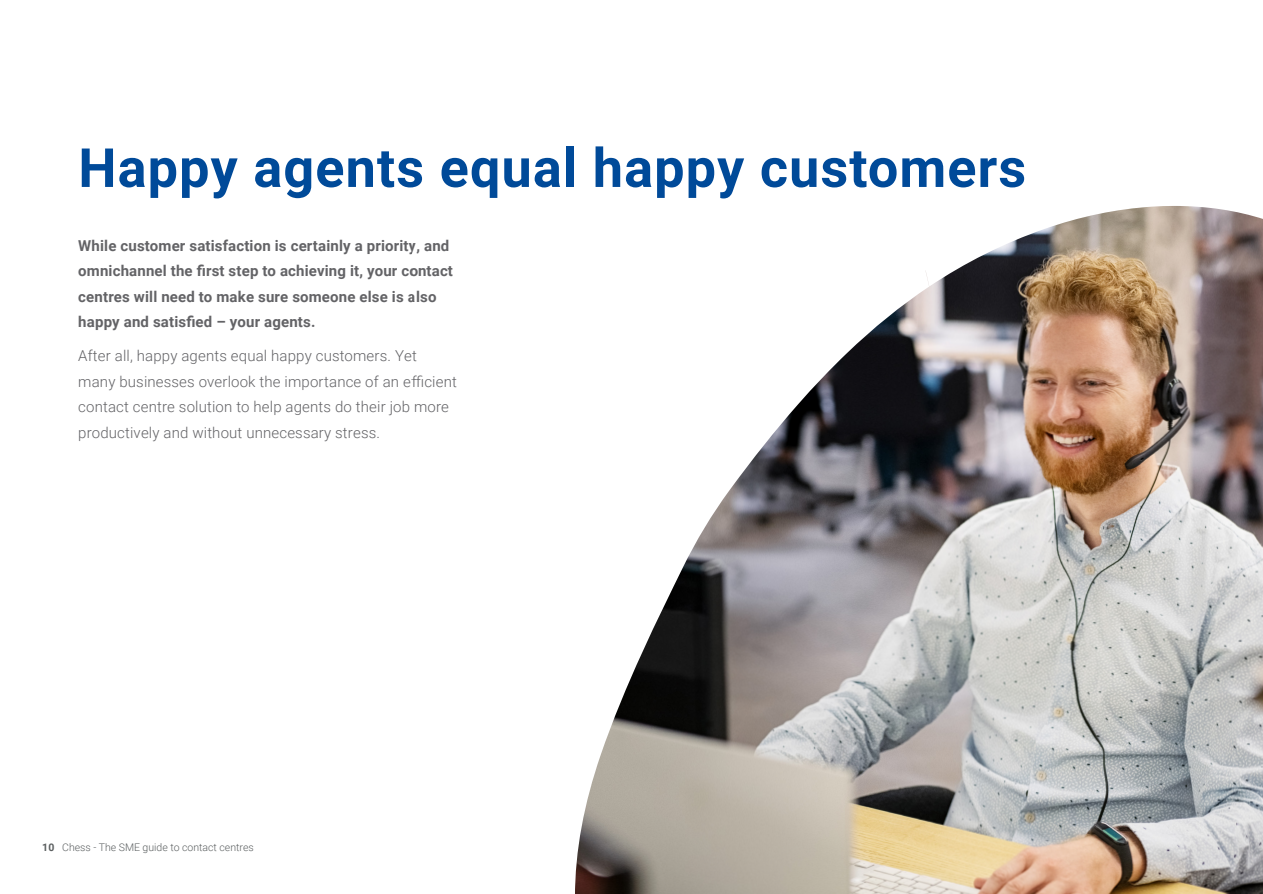
<style>
.page{position:relative;width:1263px;height:894px;background:#fff}
.page>*{position:absolute;margin:0;border:0;box-sizing:border-box;transform-origin:0 0}
.t1{font:700 54px "Roboto";letter-spacing:.02em;color:#004a99}
.t2{font:300 15px/25.5px "Roboto";letter-spacing:.01em;color:#636366}
.t3{font:700 15px/25.5px "Roboto";letter-spacing:.01em;color:#636366}
._5mm_Paragraph_Spaci{font:300 10.5px "Roboto";color:#5b5f60}
.s1{font-weight:700}
</style>
<div class="page">
<img style="left:575px;top:206px;width:688px;height:687px">
<p class="t1" style="left:78px;top:130px;width:949px">Happy agents equal happy customers</p>
<p class="t3" style="left:78px;top:232px;width:376px">While customer satisfaction is certainly a priority, and omnichannel the first step to achieving it, your contact centres will need to make sure someone else is also happy and satisfied – your agents.</p>
<p class="t2" style="left:78px;top:342px;width:380px">After all, happy agents equal happy customers. Yet many businesses overlook the importance of an efficient contact centre solution to help agents do their job more productively and without unnecessary stress.</p>
<p class="_5mm_Paragraph_Spaci" style="left:42px;top:839px;width:213px"><span class="s1">10</span> Chess - The SME guide to contact centres</p>
</div>
